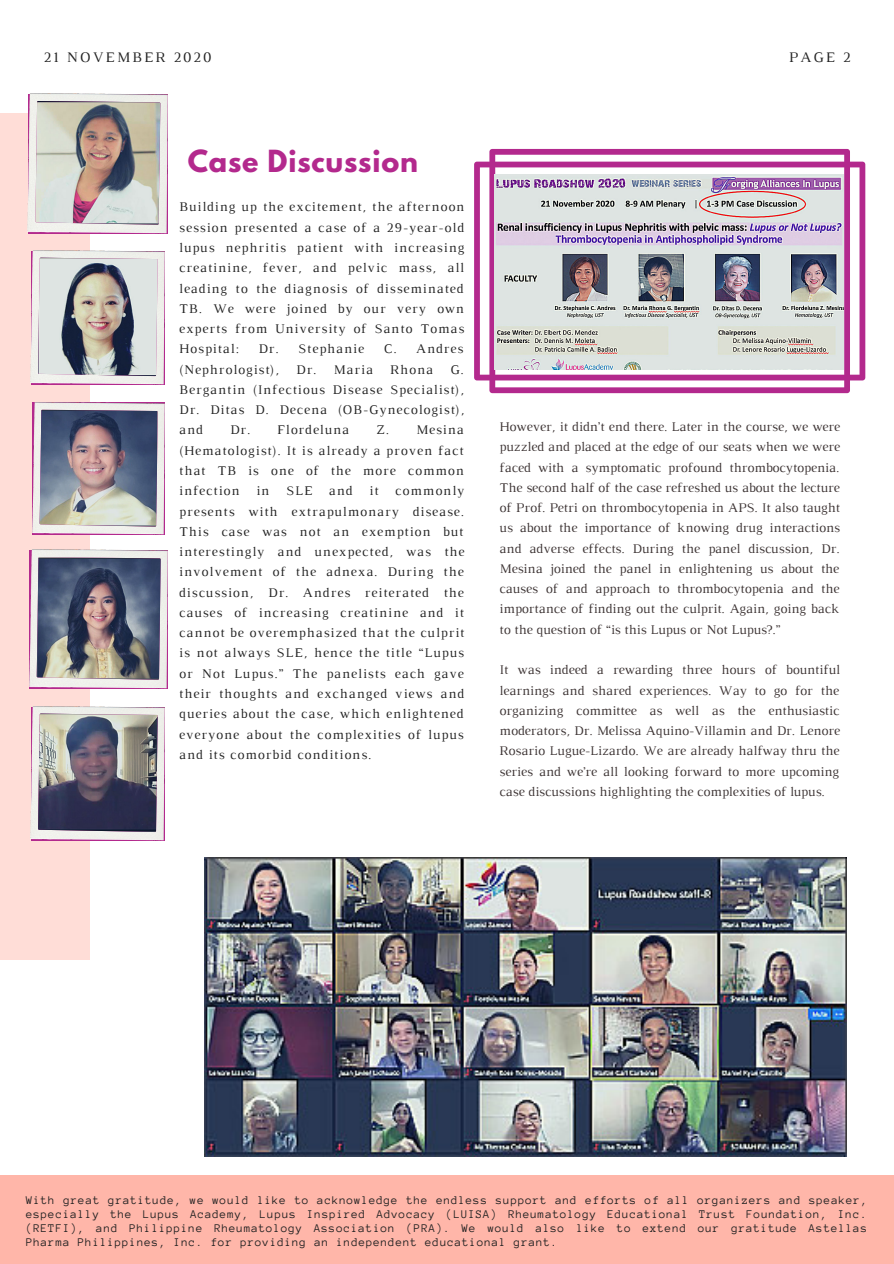
<style>
.page{position:relative;width:894px;height:1264px;background:#fff}
.page>*{position:absolute;margin:0;border:0;box-sizing:border-box;transform-origin:0 0}
.t1{font:700 27px "League Spartan";letter-spacing:.03em;color:#b3298d}
.t2{font:14.85px "Luthier";letter-spacing:.14em;color:#222}
.t3{font:13.5px/20.2px "Luthier";letter-spacing:.07em;color:#222;text-align:justify}
.t4{font:13.5px/20.2px "Luthier";color:#3c3333;text-align:justify}
.t5{font:12px/14px "Anonymous Pro";letter-spacing:.07em;color:#222;text-align:justify}
</style>
<div class="page">
<div style="left:0;top:113px;width:90px;height:847px;background:#ffddd7"></div>
<img style="left:28px;top:94px;width:139px;height:139px">
<img style="left:35px;top:101px;width:125px;height:123px">
<svg style="left:474px;top:149px;width:391px;height:244px"></svg>
<img style="left:494px;top:174px;width:348px;height:195px">
<img style="left:31px;top:251px;width:133px;height:133px">
<img style="left:38px;top:258px;width:120px;height:118px">
<img style="left:32px;top:403px;width:133px;height:132px">
<img style="left:40px;top:410px;width:118px;height:116px">
<img style="left:29px;top:549px;width:139px;height:139px">
<img style="left:37px;top:557px;width:124px;height:122px">
<img style="left:31px;top:706px;width:133px;height:134px">
<img style="left:38px;top:713px;width:120px;height:118px">
<img style="left:204px;top:857px;width:642px;height:299px">
<div style="left:0;top:1175px;width:893px;height:88px;background:#ffb6a9"></div>
<p class="t2" style="left:44px;top:52px;width:169px">21 NOVEMBER 2020</p>
<p class="t2" style="left:788px;top:52px;width:63px">PAGE 2</p>
<p class="t1" style="left:188px;top:148px;width:231px">Case Discussion</p>
<p class="t3" style="left:179px;top:198px;width:286px">Building up the excitement, the afternoon session presented a case of a 29-year-old lupus nephritis patient with increasing creatinine, fever, and pelvic mass, all leading to the diagnosis of disseminated TB. We were joined by our very own experts from University of Santo Tomas Hospital:</p>
<p class="t3" style="left:258px;top:340px;width:107px">Dr. Stephanie</p>
<p class="t3" style="left:384px;top:340px;width:81px">C. Andres</p>
<p class="t3" style="left:179px;top:360px;width:101px">(Nephrologist),</p>
<p class="t3" style="left:296px;top:360px;width:78px">Dr. Maria</p>
<p class="t3" style="left:390px;top:360px;width:44px">Rhona</p>
<p class="t3" style="left:179px;top:360px;width:286px;text-indent:271px">G.<br>Bergantin (Infectious Disease Specialist), Dr. Ditas D. Decena (OB-Gynecologist), and</p>
<p class="t3" style="left:179px;top:421px;width:287px;text-indent:197px">Z. Mesina (Hematologist). It is already a proven fact that TB is one of the more common infection in SLE and it commonly presents with extrapulmonary disease.<br>This case was not an exemption but interestingly and unexpected, was the involvement of the adnexa. During the discussion, Dr. Andres reiterated the causes of increasing creatinine and it cannot be overemphasized that the culprit is not always SLE, hence the title “Lupus or Not Lupus.” The panelists each gave their thoughts and exchanged views and queries about the case, which enlightened everyone about the complexities of lupus and its comorbid conditions.</p>
<p class="t4" style="left:499px;top:417px;width:342px">However, it didn’t end there. Later in the course, we were puzzled and placed at the edge of our seats when we were faced with a symptomatic profound thrombocytopenia.<br>The second half of the case refreshed us about the lecture of Prof. Petri on thrombocytopenia in APS. It also taught us about the importance of knowing drug interactions and adverse effects. During the panel discussion, Dr.<br>Mesina joined the panel in enlightening us about the causes of and approach to thrombocytopenia and the importance of finding out the culprit. Again, going back to the question of “is this Lupus or Not Lupus?.”</p>
<p class="t3" style="left:230px;top:421px;width:121px">Dr. Flordeluna</p>
<p class="t4" style="left:499px;top:660px;width:342px">It was indeed a rewarding three hours of bountiful learnings and shared experiences. Way to go for the organizing committee as well as the enthusiastic moderators, Dr. Melissa Aquino-Villamin and Dr. Lenore Rosario Lugue-Lizardo. We are already halfway thru the series and we’re all looking forward to more upcoming case discussions highlighting the complexities of lupus.</p>
<p class="t5" style="left:26px;top:1193px;width:842px">With great gratitude, we would like to acknowledge the endless support and efforts of all organizers and speaker, especially the Lupus Academy, Lupus Inspired Advocacy (LUISA) Rheumatology Educational Trust Foundation, Inc. (RETFI), and Philippine Rheumatology Association (PRA). We would also like to extend our gratitude Astellas Pharma Philippines, Inc. for providing an independent educational grant.</p>
</div>
